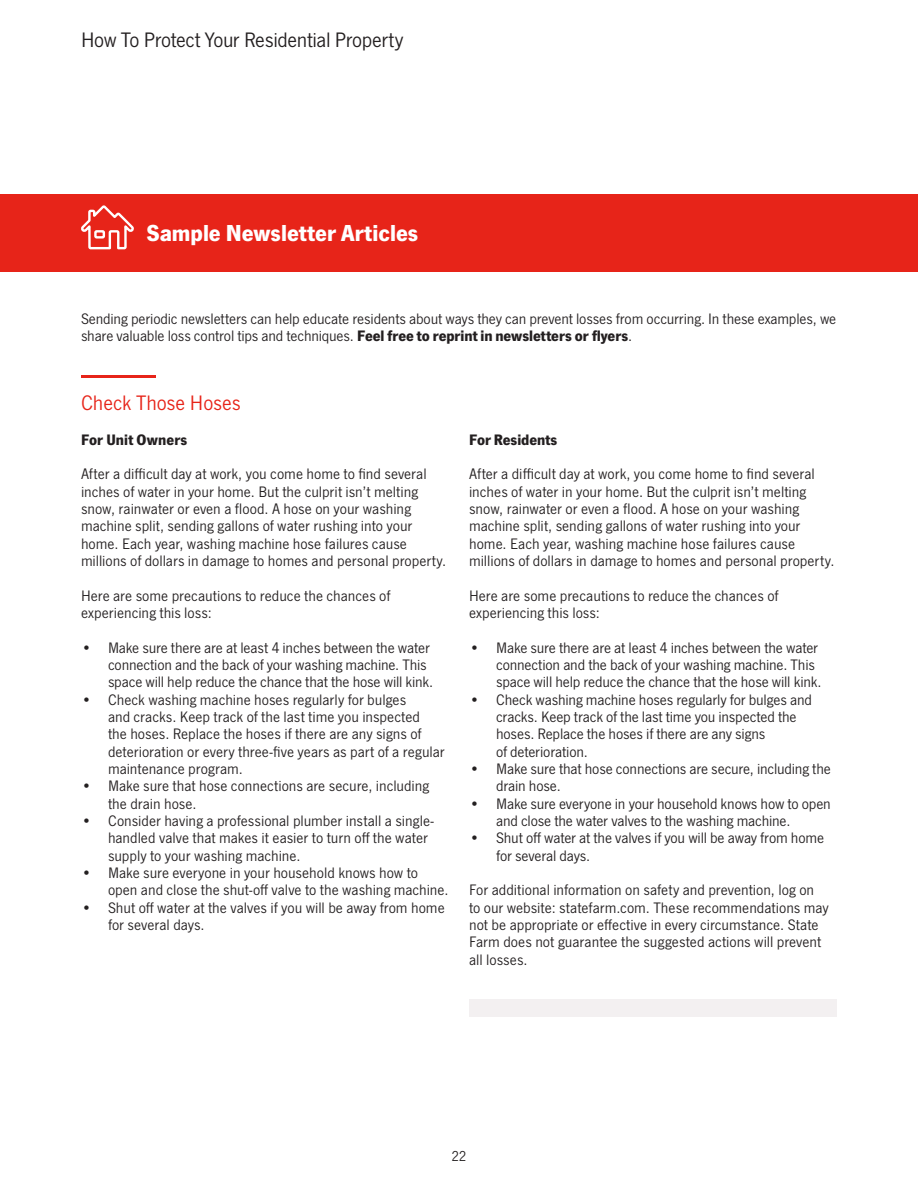
<style>
.page{position:relative;width:918px;height:1188px;background:#fff}
.page>*{position:absolute;margin:0;border:0;box-sizing:border-box;transform-origin:0 0}
.headline_-_small{font:700 24px "SF News Gothic";color:#fff}
.headline_-_small-2{font:21.75px "SF News Gothic";letter-spacing:-.02em;color:#231f20}
.subhead_-_medium_-_r{font:21.75px "SF News Gothic";letter-spacing:-.005em;color:#e72419}
.body{font:15.75px/17.4px "SF News Gothic";letter-spacing:-.005em;color:#231f20}
.body-2{font:700 15.75px "SF News Gothic";letter-spacing:.005em;color:#231f20}
.subhead_-_small_-_bo{font:700 15.75px "SF News Gothic";letter-spacing:-.005em;color:#231f20}
.t1{font:15px "SF News Gothic";color:#231f20}
.s1{font-weight:700}
</style>
<div class="page">
<div style="left:0;top:194px;width:918px;height:78px;background:#e72419"></div>
<svg style="left:81px;top:205px;width:53px;height:45px"></svg>
<hr style="left:81px;top:376px;width:75px;height:2px;background:#e72419">
<div style="left:469px;top:999px;width:368px;height:18px;background:#f3f0f1"></div>
<p class="headline_-_small-2" style="left:81px;top:27px;width:324px">How To Protect Your Residential Property</p>
<p class="headline_-_small" style="left:146px;top:219px;width:273px">Sample Newsletter Articles</p>
<p class="body" style="left:81px;top:310px;width:757px">Sending periodic newsletters can help educate residents about ways they can prevent losses from occurring. In these examples, we share valuable loss control tips and techniques. <span class="s1">Feel free to reprint in newsletters or flyers</span>.</p>
<p class="subhead_-_medium_-_r" style="left:81px;top:391px;width:161px">Check Those Hoses</p>
<p class="body-2" style="left:81px;top:430px;width:108px">For Unit Owners</p>
<p class="body" style="left:81px;top:466px;width:367px">After a difficult day at work, you come home to find several inches of water in your home. But the culprit isn’t melting snow, rainwater or even a flood. A hose on your washing machine split, sending gallons of water rushing into your home. Each year, washing machine hose failures cause millions of dollars in damage to homes and personal property.</p>
<p class="body" style="left:81px;top:587px;width:311px">Here are some precautions to reduce the chances of experiencing this loss:</p>
<p class="body" style="left:108px;top:639px;width:327px;text-indent:-27px">• Make sure there are at least 4 inches between the water connection and the back of your washing machine. This space will help reduce the chance that the hose will kink.</p>
<p class="body" style="left:108px;top:691px;width:338px;text-indent:-27px">• Check washing machine hoses regularly for bulges<br>and cracks. Keep track of the last time you inspected<br>the hoses. Replace the hoses if there are any signs of deterioration or every three-five years as part of a regular maintenance program.</p>
<p class="body" style="left:108px;top:778px;width:323px;text-indent:-27px">• Make sure that hose connections are secure, including the drain hose.</p>
<p class="body" style="left:108px;top:812px;width:328px;text-indent:-27px">• Consider having a professional plumber install a single&shy;handled valve that makes it easier to turn off the water supply to your washing machine.</p>
<p class="body" style="left:108px;top:864px;width:342px;text-indent:-27px">• Make sure everyone in your household knows how to open and close the shut-off valve to the washing machine.</p>
<p class="body" style="left:108px;top:899px;width:338px;text-indent:-27px">• Shut off water at the valves if you will be away from home for several days.</p>
<p class="subhead_-_small_-_bo" style="left:469px;top:430px;width:90px">For Residents</p>
<p class="body" style="left:469px;top:466px;width:367px">After a difficult day at work, you come home to find several inches of water in your home. But the culprit isn’t melting snow, rainwater or even a flood. A hose on your washing machine split, sending gallons of water rushing into your home. Each year, washing machine hose failures cause millions of dollars in damage to homes and personal property.</p>
<p class="body" style="left:469px;top:587px;width:311px">Here are some precautions to reduce the chances of experiencing this loss:</p>
<p class="body" style="left:496px;top:639px;width:327px;text-indent:-27px">• Make sure there are at least 4 inches between the water connection and the back of your washing machine. This space will help reduce the chance that the hose will kink.</p>
<p class="body" style="left:496px;top:691px;width:317px;text-indent:-27px">• Check washing machine hoses regularly for bulges and cracks. Keep track of the last time you inspected the hoses. Replace the hoses if there are any signs<br>of deterioration.</p>
<p class="body" style="left:496px;top:760px;width:336px;text-indent:-27px">• Make sure that hose connections are secure, including the drain hose.</p>
<p class="body" style="left:496px;top:795px;width:336px;text-indent:-27px">• Make sure everyone in your household knows how to open and close the water valves to the washing machine.</p>
<p class="body" style="left:496px;top:830px;width:330px;text-indent:-27px">• Shut off water at the valves if you will be away from home for several days.</p>
<p class="body" style="left:469px;top:882px;width:361px">For additional information on safety and prevention, log on to our website: statefarm.com. These recommendations may not be appropriate or effective in every circumstance. State Farm does not guarantee the suggested actions will prevent all losses.</p>
<p class="t1" style="left:451px;top:1148px;width:17px">22</p>
</div>
